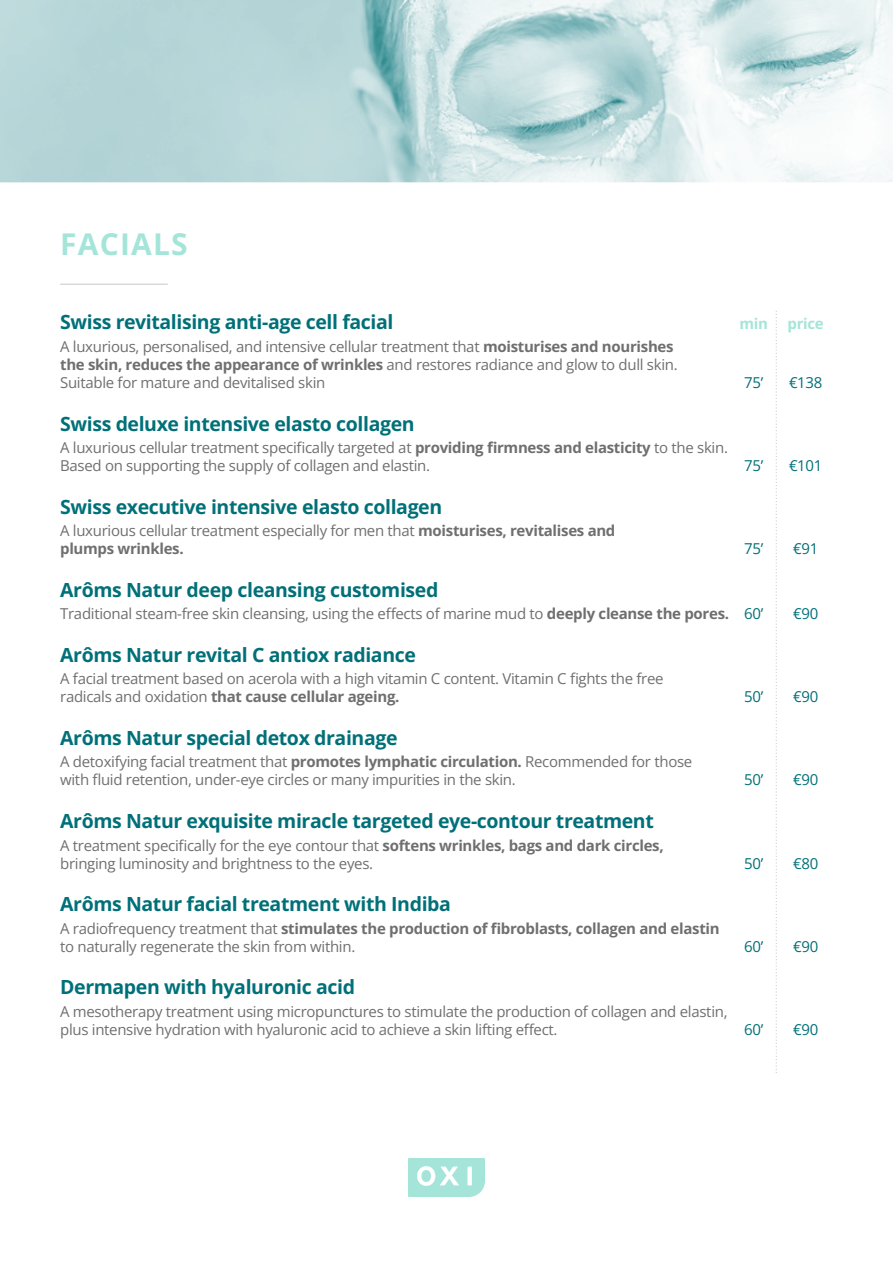
<style>
.page{position:relative;width:893px;height:1263px;background:#fff}
.page>*{position:absolute;margin:0;border:0;box-sizing:border-box;transform-origin:0 0}
.t1{font:700 30px "Open Sans";letter-spacing:.04em;color:#a5e5d9}
.t2{font:700 19.5px "Open Sans";letter-spacing:-.02em;color:#007078}
.t3{font:15px/18px "Open Sans";letter-spacing:-.02em;color:#706f6f}
.t4{font:15px "Open Sans";letter-spacing:-.02em;color:#007078}
.t5{font:700 15px "Open Sans";letter-spacing:-.02em;color:#a5e5d9}
.s1{font-weight:700}
.s2{color:#007078}
</style>
<div class="page">
<svg style="left:408px;top:1158px;width:77px;height:39px"></svg>
<img style="left:0;top:0;width:893px;height:182px">
<hr style="left:60px;top:284px;width:108px;height:1px;background:#c8c7c7">
<svg style="left:776px;top:311px;width:1px;height:762px"></svg>
<h1 class="t1" style="left:60px;top:223px;width:129px">FACIALS</h1>
<h2 class="t2" style="left:60px;top:309px;width:335px">Swiss revitalising anti-age cell facial</h2>
<p class="t5" style="left:739px;top:313px;width:30px">min</p>
<p class="t5" style="left:788px;top:313px;width:38px">price</p>
<p class="t3" style="left:60px;top:337px;width:619px">A luxurious, personalised, and intensive cellular treatment that <span class="s1">moisturises and nourishes the skin, reduces the appearance of wrinkles</span> and restores radiance and glow to dull skin.<br>Suitable for mature and devitalised skin</p>
<p class="t4" style="left:744px;top:372px;width:21px">75’</p>
<p class="t4" style="left:789px;top:372px;width:35px">€138</p>
<h2 class="t2" style="left:60px;top:410px;width:356px">Swiss deluxe intensive elasto collagen</h2>
<p class="t3" style="left:60px;top:438px;width:669px">A luxurious cellular treatment specifically targeted at <span class="s1">providing firmness and elasticity</span> to the skin.<br>Based on supporting the supply of collagen and elastin.</p>
<h2 class="t2" style="left:60px;top:493px;width:384px">Swiss executive intensive elasto collagen</h2>
<p class="t3" style="left:60px;top:521px;width:557px">A luxurious cellular treatment especially for men that <span class="s1">moisturises, revitalises and plumps wrinkles.</span></p>
<p class="t4" style="left:744px;top:455px;width:21px">75’</p>
<p class="t4" style="left:789px;top:455px;width:35px">€101</p>
<p class="t4" style="left:744px;top:538px;width:21px">75’</p>
<p class="t4" style="left:793px;top:538px;width:27px">€91</p>
<h2 class="t2" style="left:60px;top:576px;width:380px">Arôms Natur deep cleansing customised</h2>
<p class="t3" style="left:60px;top:604px;width:704px">Traditional steam-free skin cleansing, using the effects of marine mud to <span class="s1">deeply cleanse the pores.</span> <span class="s2">60’</span></p>
<p class="t4" style="left:793px;top:603px;width:27px">€90</p>
<h2 class="t2" style="left:60px;top:641px;width:357px">Arôms Natur revital C antiox radiance</h2>
<p class="t3" style="left:60px;top:669px;width:605px">A facial treatment based on acerola with a high vitamin C content. Vitamin C fights the free radicals and oxidation <span class="s1">that cause cellular ageing.</span></p>
<p class="t4" style="left:744px;top:687px;width:21px">50’</p>
<p class="t4" style="left:793px;top:687px;width:27px">€90</p>
<h2 class="t2" style="left:60px;top:724px;width:339px">Arôms Natur special detox drainage</h2>
<p class="t3" style="left:60px;top:753px;width:634px">A detoxifying facial treatment that <span class="s1">promotes lymphatic circulation.</span> Recommended for those with fluid retention, under-eye circles or many impurities in the skin.</p>
<h2 class="t2" style="left:60px;top:807px;width:595px">Arôms Natur exquisite miracle targeted eye-contour treatment</h2>
<p class="t3" style="left:60px;top:836px;width:605px">A treatment specifically for the eye contour that <span class="s1">softens wrinkles, bags and dark circles, </span>bringing luminosity and brightness to the eyes.</p>
<h2 class="t2" style="left:60px;top:890px;width:392px">Arôms Natur facial treatment with Indiba</h2>
<p class="t3" style="left:60px;top:919px;width:661px">A radiofrequency treatment that <span class="s1">stimulates the production of fibroblasts, collagen and elastin </span>to naturally regenerate the skin from within.</p>
<h2 class="t2" style="left:60px;top:973px;width:296px">Dermapen with hyaluronic acid</h2>
<p class="t3" style="left:60px;top:1002px;width:669px">A mesotherapy treatment using micropunctures to stimulate the production of collagen and elastin, plus intensive hydration with hyaluronic acid to achieve a skin lifting effect.</p>
<p class="t4" style="left:744px;top:770px;width:21px">50’</p>
<p class="t4" style="left:793px;top:770px;width:27px">€90</p>
<p class="t4" style="left:744px;top:853px;width:21px">50’</p>
<p class="t4" style="left:793px;top:853px;width:27px">€80</p>
<p class="t4" style="left:744px;top:936px;width:21px">60’</p>
<p class="t4" style="left:793px;top:936px;width:27px">€90</p>
<p class="t4" style="left:744px;top:1019px;width:21px">60’</p>
<p class="t4" style="left:793px;top:1019px;width:27px">€90</p>
</div>
